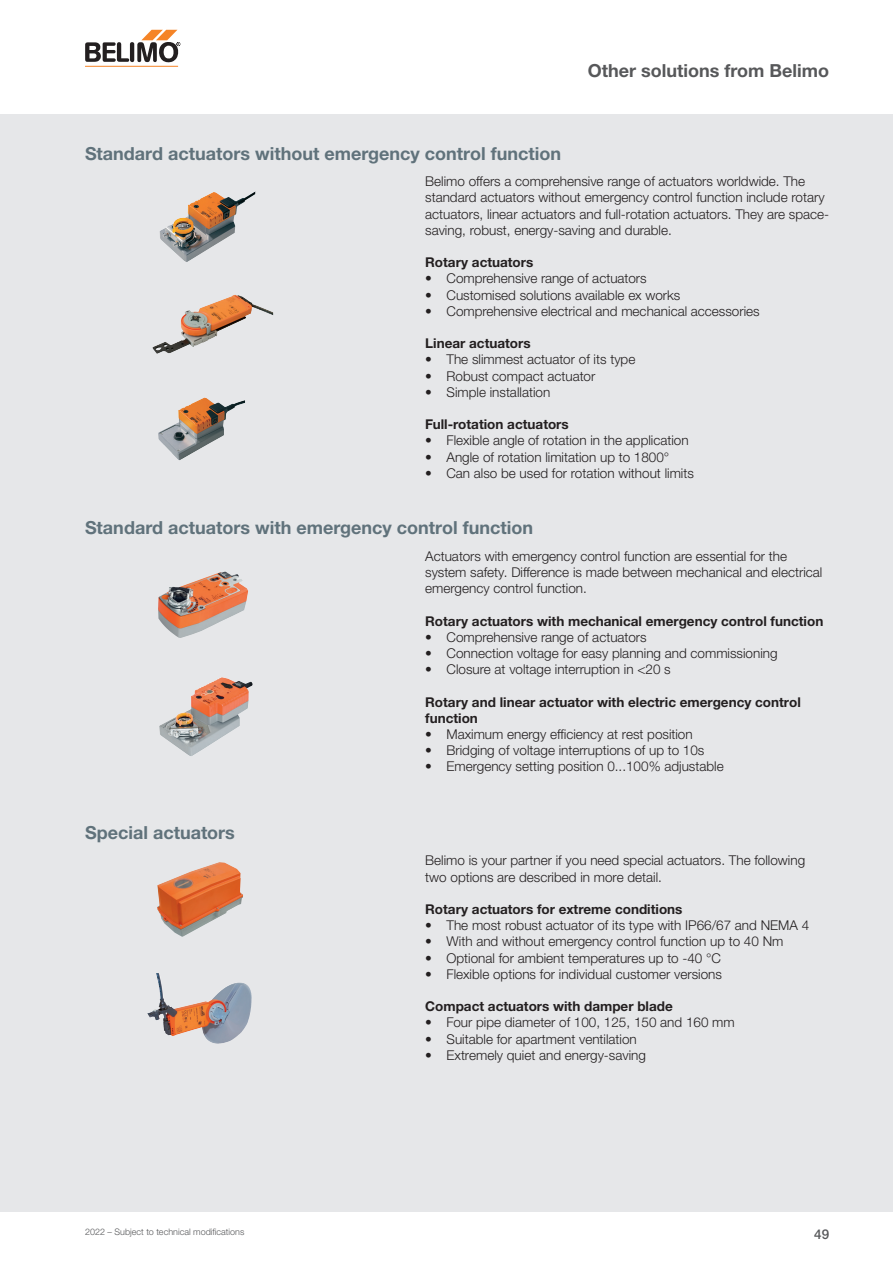
<style>
.page{position:relative;width:893px;height:1263px;background:#fff}
.page>*{position:absolute;margin:0;border:0;box-sizing:border-box;transform-origin:0 0}
.t1{font:700 18px "Helvetica Neue LTW1 G";color:#60727b}
.t2{font:700 18px "Helvetica Neue LTW1 G";color:#57585a}
.t3{font:300 13.5px/16.2px "Helvetica Neue LTW1 G";color:#231f20}
.t4{font:700 13.5px/16.2px "Helvetica Neue LTW1 G";color:#231f20}
.t5{font:500 13.5px "Helvetica Neue LTW1 G";color:#57585a}
.t6{font:300 9px "Helvetica Neue LTW1 G";color:#57585a}
</style>
<div class="page">
<hr style="left:85px;top:66px;width:93px;height:1px;background:#f58427">
<svg style="left:85px;top:30px;width:95px;height:33px"></svg>
<div style="left:0;top:115px;width:893px;height:1097px;background:#e6e7e9"></div>
<img style="left:160px;top:192px;width:95px;height:70px">
<img style="left:153px;top:295px;width:98px;height:59px">
<img style="left:158px;top:398px;width:87px;height:62px">
<img style="left:183px;top:572px;width:41px;height:14px">
<img style="left:203px;top:678px;width:18px;height:9px">
<img style="left:147px;top:973px;width:14px;height:46px">
<img style="left:157px;top:862px;width:86px;height:75px">
<h1 class="t2" style="left:588px;top:59px;width:243px">Other solutions from Belimo</h1>
<h1 class="t1" style="left:85px;top:142px;width:478px">Standard actuators without emergency control function</h1>
<p class="t3" style="left:425px;top:173px;width:405px">Belimo offers a comprehensive range of actuators worldwide. The standard actuators without emergency control function include rotary actuators, linear actuators and full-rotation actuators. They are space&shy;saving, robust, energy-saving and durable.</p>
<p class="t4" style="left:425px;top:254px;width:110px">Rotary actuators</p>
<p class="t3" style="left:425px;top:270px;width:223px">• Comprehensive range of actuators</p>
<p class="t3" style="left:425px;top:287px;width:257px">• Customised solutions available ex works</p>
<p class="t3" style="left:425px;top:303px;width:336px">• Comprehensive electrical and mechanical accessories</p>
<p class="t4" style="left:425px;top:335px;width:107px">Linear actuators</p>
<p class="t3" style="left:425px;top:351px;width:212px">• The slimmest actuator of its type</p>
<p class="t3" style="left:425px;top:368px;width:172px">• Robust compact actuator</p>
<p class="t3" style="left:425px;top:384px;width:127px">• Simple installation</p>
<p class="t4" style="left:425px;top:416px;width:145px">Full-rotation actuators</p>
<p class="t3" style="left:425px;top:432px;width:265px">• Flexible angle of rotation in the application</p>
<p class="t3" style="left:425px;top:449px;width:246px">• Angle of rotation limitation up to 1800°</p>
<p class="t3" style="left:425px;top:465px;width:270px">• Can also be used for rotation without limits</p>
<h1 class="t1" style="left:85px;top:517px;width:450px">Standard actuators with emergency control function</h1>
<p class="t3" style="left:425px;top:548px;width:399px">Actuators with emergency control function are essential for the system safety. Difference is made between mechanical and electrical emergency control function.</p>
<p class="t4" style="left:425px;top:613px;width:400px">Rotary actuators with mechanical emergency control function</p>
<p class="t3" style="left:425px;top:629px;width:223px">• Comprehensive range of actuators</p>
<p class="t3" style="left:425px;top:645px;width:354px">• Connection voltage for easy planning and commissioning</p>
<p class="t3" style="left:425px;top:661px;width:247px">• Closure at voltage interruption in &lt;20 s</p>
<p class="t4" style="left:425px;top:694px;width:377px">Rotary and linear actuator with electric emergency control function</p>
<p class="t3" style="left:425px;top:726px;width:269px">• Maximum energy efficiency at rest position</p>
<p class="t3" style="left:425px;top:742px;width:281px">• Bridging of voltage interruptions of up to 10s</p>
<p class="t3" style="left:425px;top:758px;width:300px">• Emergency setting position 0...100% adjustable</p>
<h1 class="t1" style="left:85px;top:821px;width:151px">Special actuators</h1>
<p class="t3" style="left:425px;top:852px;width:381px">Belimo is your partner if you need special actuators. The following two options are described in more detail.</p>
<p class="t4" style="left:425px;top:901px;width:259px">Rotary actuators for extreme conditions</p>
<p class="t3" style="left:425px;top:917px;width:385px">• The most robust actuator of its type with IP66/67 and NEMA 4</p>
<p class="t3" style="left:425px;top:933px;width:360px">• With and without emergency control function up to 40 Nm</p>
<p class="t3" style="left:425px;top:950px;width:297px">• Optional for ambient temperatures up to -40 °C</p>
<p class="t3" style="left:425px;top:966px;width:298px">• Flexible options for individual customer versions</p>
<p class="t4" style="left:425px;top:998px;width:249px">Compact actuators with damper blade</p>
<p class="t3" style="left:425px;top:1014px;width:311px">• Four pipe diameter of 100, 125, 150 and 160 mm</p>
<p class="t3" style="left:425px;top:1031px;width:213px">• Suitable for apartment ventilation</p>
<p class="t3" style="left:425px;top:1047px;width:222px">• Extremely quiet and energy-saving</p>
<p class="t6" style="left:85px;top:1227px;width:161px">2022 – Subject to technical modifications</p>
<p class="t5" style="left:814px;top:1226px;width:17px">49</p>
</div>
